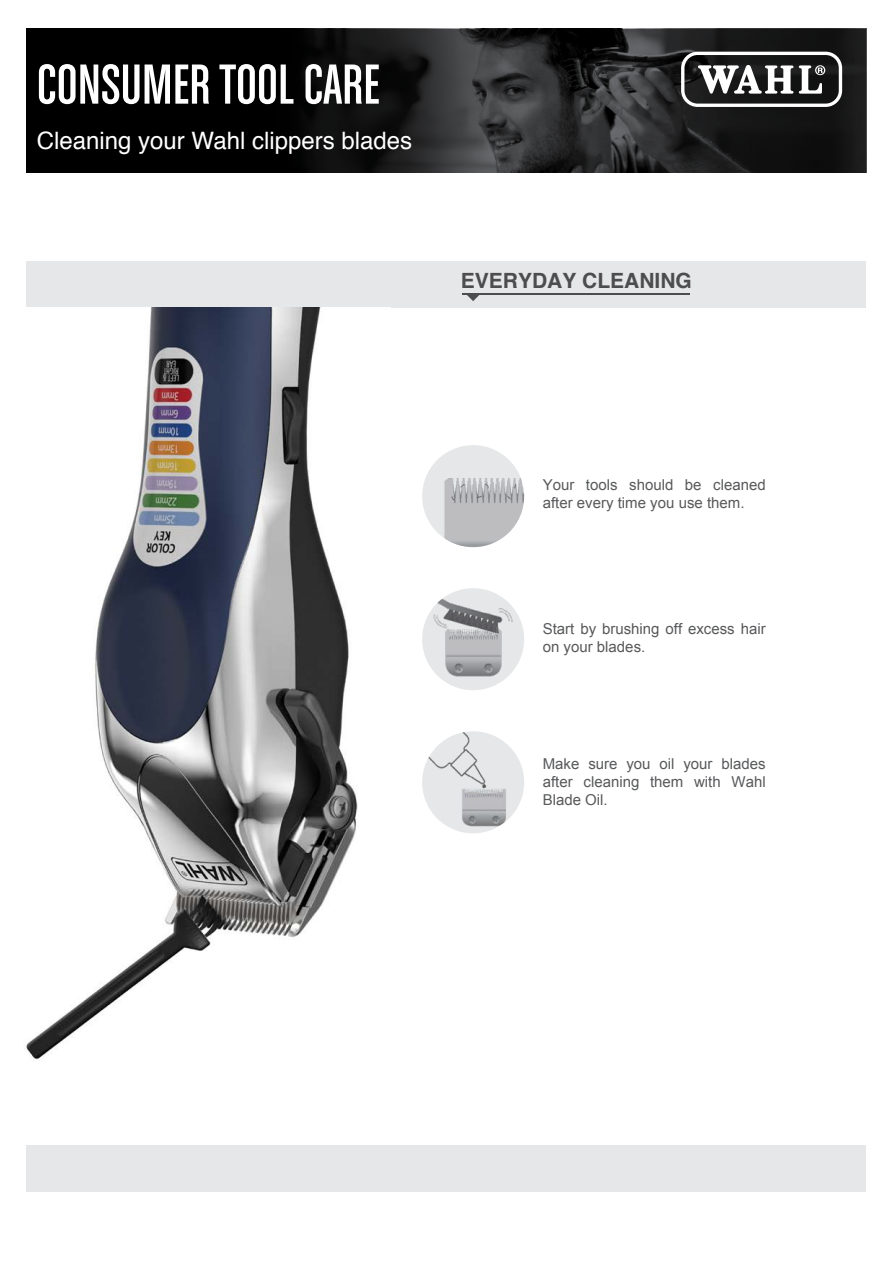
<style>
.page{position:relative;width:893px;height:1263px;background:#fff}
.page>*{position:absolute;margin:0;border:0;box-sizing:border-box;transform-origin:0 0}
.t1{font:60px "Chalet Comprime Cologne Sixty";color:#fff}
.t2{font:24px "Helvetica";color:#fff}
.t3{font:700 21px "Helvetica";color:#4d4d4f}
.t4{font:15px/18px "Arial";color:#58595b}
</style>
<div class="page">
<div style="left:27px;top:262px;width:839px;height:46px;background:#e6e7e8"></div>
<svg style="left:27px;top:29px;width:839px;height:143px;background:#171718"></svg>
<img style="left:26px;top:308px;width:332px;height:848px">
<svg style="left:681px;top:52px;width:161px;height:55px"></svg>
<hr style="left:462px;top:294px;width:228px;height:1px;background:#4d4d4f">
<svg style="left:467px;top:295px;width:12px;height:6px"></svg>
<img style="left:422px;top:445px;width:102px;height:102px;border-radius:51px">
<img style="left:422px;top:588px;width:102px;height:102px;border-radius:51px">
<div style="left:27px;top:1145px;width:839px;height:46px;background:#e6e7e8"></div>
<img style="left:422px;top:731px;width:102px;height:102px;border-radius:51px">
<h1 class="t1" style="left:37px;top:51px;width:344px">CONSUMER TOOL CARE</h1>
<h2 class="t2" style="left:37px;top:122px;width:377px">Cleaning your Wahl clippers blades</h2>
<h3 class="t3" style="left:461px;top:264px;width:233px">EVERYDAY CLEANING</h3>
<p class="t4" style="left:543px;top:476px;width:224px">Your tools should be cleaned after every time you use them.</p>
<p class="t4" style="left:543px;top:620px;width:224px">Start by brushing off excess hair on your blades.</p>
<p class="t4" style="left:543px;top:755px;width:224px;text-align:justify">Make sure you oil your blades after cleaning them with Wahl Blade Oil.</p>
</div>
